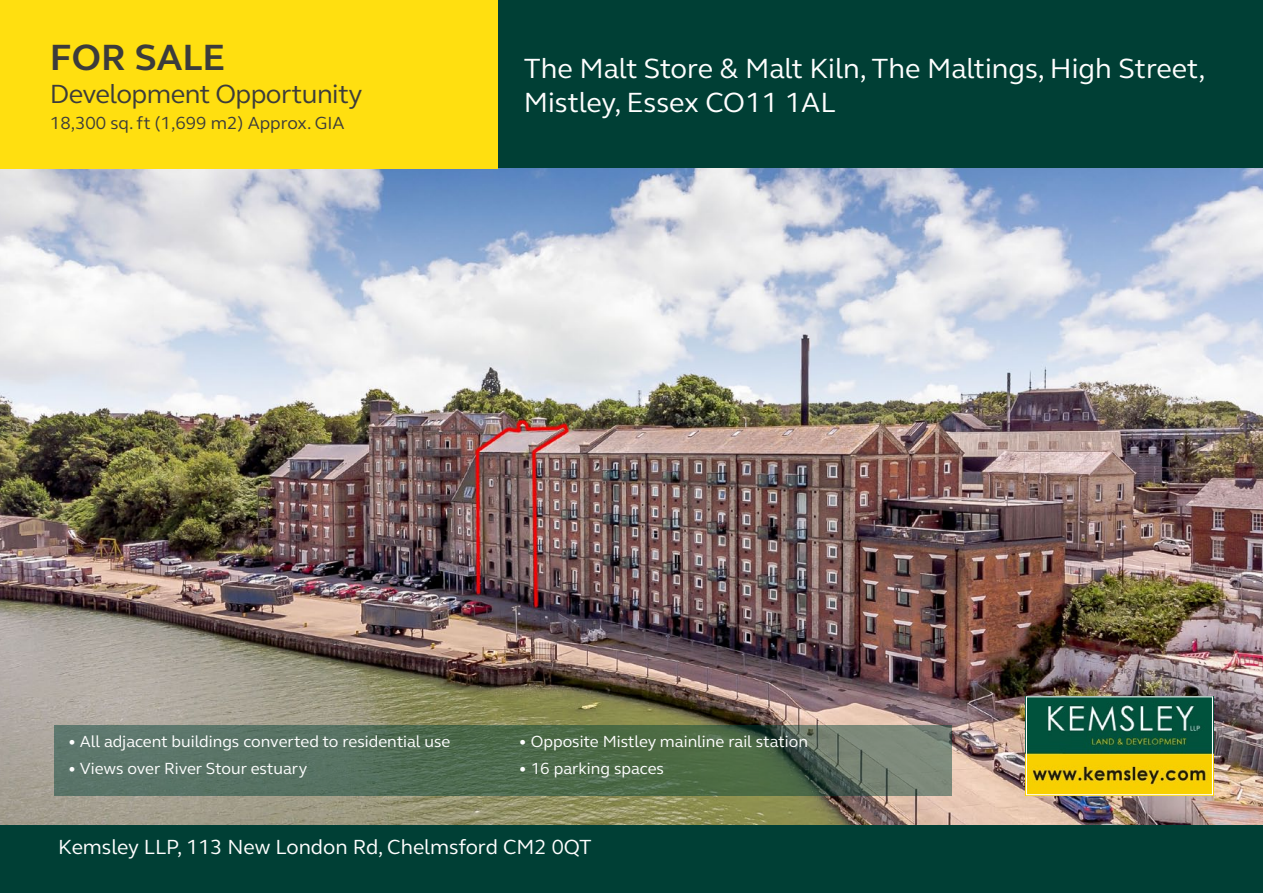
<style>
.page{position:relative;width:1263px;height:893px;background:#003f35}
.page>*{position:absolute;margin:0;border:0;box-sizing:border-box;transform-origin:0 0}
.t1{font:700 37.5px "FS Elliot";color:#3c3c3b}
.t2{font:28.5px/34.2px "FS Elliot";color:#fff}
.t3{font:27px "FS Elliot";letter-spacing:-.02em;color:#3c3c3b}
.t4{font:21px "FS Elliot";color:#fff}
.t5{font:18px "FS Elliot";color:#3c3c3b}
.t6{font:16.5px "FS Elliot";color:#fff}
</style>
<div class="page">
<img style="left:0;top:169px;width:1263px;height:656px">
<img style="left:1028px;top:698px;width:183px;height:95px">
<div style="left:1026px;top:696px;width:187px;height:99px;border:1px solid #fff"></div>
<svg style="left:54px;top:725px;width:898px;height:70px;background:#56705a"></svg>
<div style="left:0;top:0;width:498px;height:169px;background:#ffdf10"></div>
<h1 class="t1" style="left:50px;top:32px;width:177px">FOR SALE</h1>
<h3 class="t3" style="left:50px;top:76px;width:314px">Development Opportunity</h3>
<p class="t5" style="left:50px;top:111px;width:296px">18,300 sq. ft (1,699 m2) Approx. GIA</p>
<h2 class="t2" style="left:524px;top:50px;width:683px">The Malt Store &amp; Malt Kiln, The Maltings, High Street,<br>Mistley, Essex CO11 1AL</h2>
<p class="t6" style="left:68px;top:730px;width:384px">• All adjacent buildings converted to residential use</p>
<p class="t6" style="left:68px;top:757px;width:241px">• Views over River Stour estuary</p>
<p class="t6" style="left:519px;top:730px;width:291px">• Opposite Mistley mainline rail station</p>
<p class="t6" style="left:519px;top:757px;width:147px">• 16 parking spaces</p>
<p class="t4" style="left:58px;top:833px;width:535px">Kemsley LLP, 113 New London Rd, Chelmsford CM2 0QT</p>
</div>
